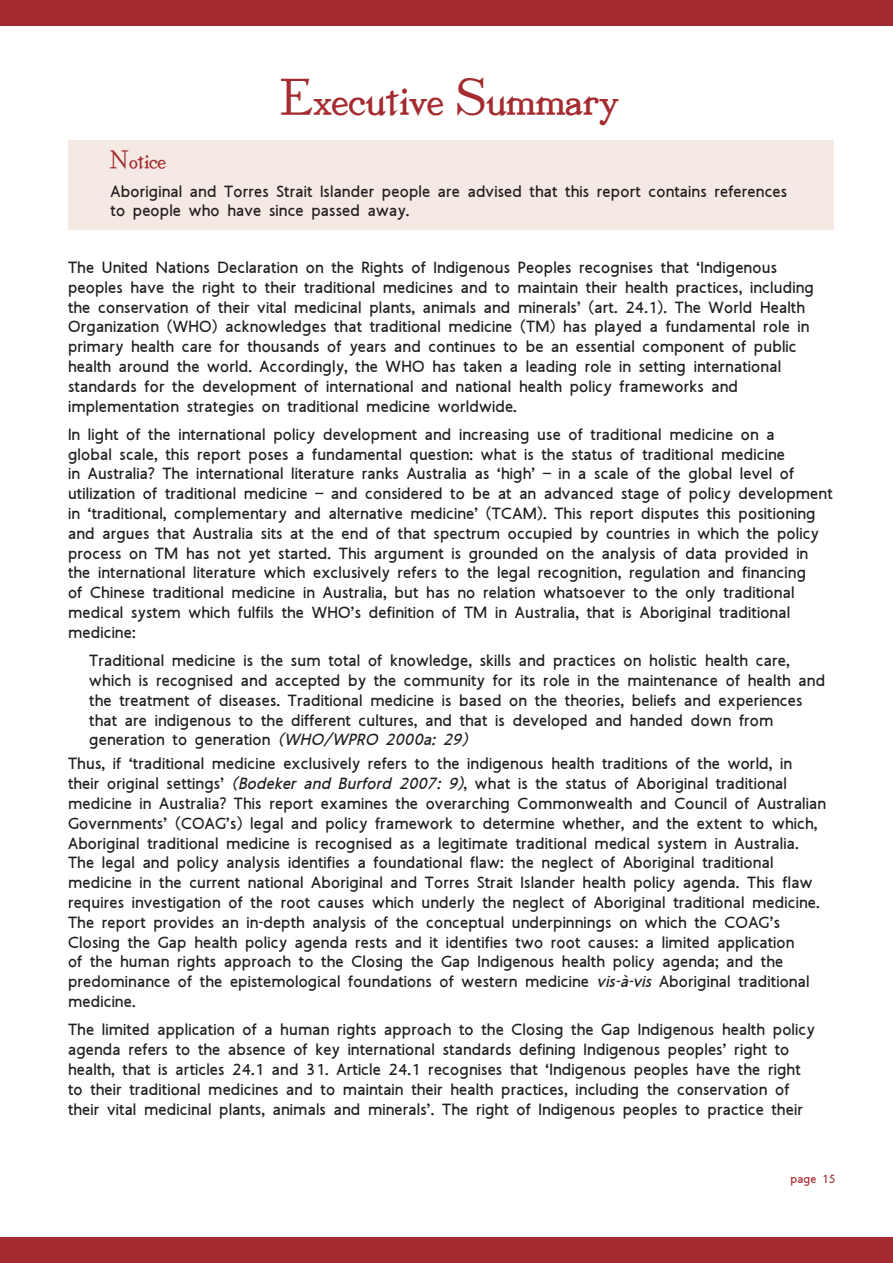
<style>
.page{position:relative;width:893px;height:1263px;background:#fff}
.page>*{position:absolute;margin:0;border:0;box-sizing:border-box;transform-origin:0 0}
.t1{font:700 48px "Dickens";color:#a42c31}
.t2{font:700 24px "Dickens";color:#a42c31}
.t3{font:16.5px/19.8px "Aboriginal Sans";color:#231f20}
.t4{font:12px "Aboriginal Sans";color:#a42c31}
.s1{font-style:italic}
</style>
<div class="page">
<div style="left:0;top:0;width:893px;height:26px;background:#a42c31"></div>
<div style="left:0;top:1237px;width:893px;height:26px;background:#a42c31"></div>
<div style="left:68px;top:140px;width:765px;height:90px;background:#f4e9e3"></div>
<h1 class="t1" style="left:282px;top:77px;width:339px">Executive Summary</h1>
<h2 class="t2" style="left:111px;top:150px;width:58px">Notice</h2>
<p class="t3" style="left:111px;top:182px;width:678px">Aboriginal and Torres Strait Islander people are advised that this report contains references to people who have since passed away.</p>
<p class="t3" style="left:68px;top:258px;width:747px">The United Nations Declaration on the Rights of Indigenous Peoples recognises that ‘Indigenous peoples have the right to their traditional medicines and to maintain their health practices, including the conservation of their vital medicinal plants, animals and minerals’ (art. 24.1). The World Health Organization (WHO) acknowledges that traditional medicine (TM) has played a fundamental role in primary health care for thousands of years and continues to be an essential component of public health around the world. Accordingly, the WHO has taken a leading role in setting international standards for the development of international and national health policy frameworks and implementation strategies on traditional medicine worldwide.</p>
<p class="t3" style="left:68px;top:425px;width:766px">In light of the international policy development and increasing use of traditional medicine on a<br>global scale, this report poses a fundamental question: what is the status of traditional medicine<br>in Australia? The international literature ranks Australia as ‘high’ – in a scale of the global level of utilization of traditional medicine – and considered to be at an advanced stage of policy development in ‘traditional, complementary and alternative medicine’ (TCAM). This report disputes this positioning and argues that Australia sits at the end of that spectrum occupied by countries in which the policy process on TM has not yet started. This argument is grounded on the analysis of data provided in the international literature which exclusively refers to the legal recognition, regulation and financing<br>of Chinese traditional medicine in Australia, but has no relation whatsoever to the only traditional medical system which fulfils the WHO’s definition of TM in Australia, that is Aboriginal traditional medicine:</p>
<p class="t3" style="left:89px;top:651px;width:737px">Traditional medicine is the sum total of knowledge, skills and practices on holistic health care, which is recognised and accepted by the community for its role in the maintenance of health and the treatment of diseases. Traditional medicine is based on the theories, beliefs and experiences that are indigenous to the different cultures, and that is developed and handed down from generation to generation <span class="s1">(WHO/WPRO 2000a: 29)</span></p>
<p class="t3" style="left:68px;top:755px;width:760px">Thus, if ‘traditional medicine exclusively refers to the indigenous health traditions of the world, in their original settings’ <span class="s1">(Bodeker and Burford 2007: 9)</span>, what is the status of Aboriginal traditional medicine in Australia? This report examines the overarching Commonwealth and Council of Australian Governments’ (COAG’s) legal and policy framework to determine whether, and the extent to which, Aboriginal traditional medicine is recognised as a legitimate traditional medical system in Australia.<br>The legal and policy analysis identifies a foundational flaw: the neglect of Aboriginal traditional medicine in the current national Aboriginal and Torres Strait Islander health policy agenda. This flaw requires investigation of the root causes which underly the neglect of Aboriginal traditional medicine.<br>The report provides an in-depth analysis of the conceptual underpinnings on which the COAG’s Closing the Gap health policy agenda rests and it identifies two root causes: a limited application<br>of the human rights approach to the Closing the Gap Indigenous health policy agenda; and the predominance of the epistemological foundations of western medicine <span class="s1">vis-à-vis</span> Aboriginal traditional medicine.</p>
<p class="t3" style="left:68px;top:1021px;width:748px">The limited application of a human rights approach to the Closing the Gap Indigenous health policy agenda refers to the absence of key international standards defining Indigenous peoples’ right to health, that is articles 24.1 and 31. Article 24.1 recognises that ‘Indigenous peoples have the right to their traditional medicines and to maintain their health practices, including the conservation of their vital medicinal plants, animals and minerals’. The right of Indigenous peoples to practice their</p>
<p class="t4" style="left:790px;top:1170px;width:47px">page 15</p>
</div>
